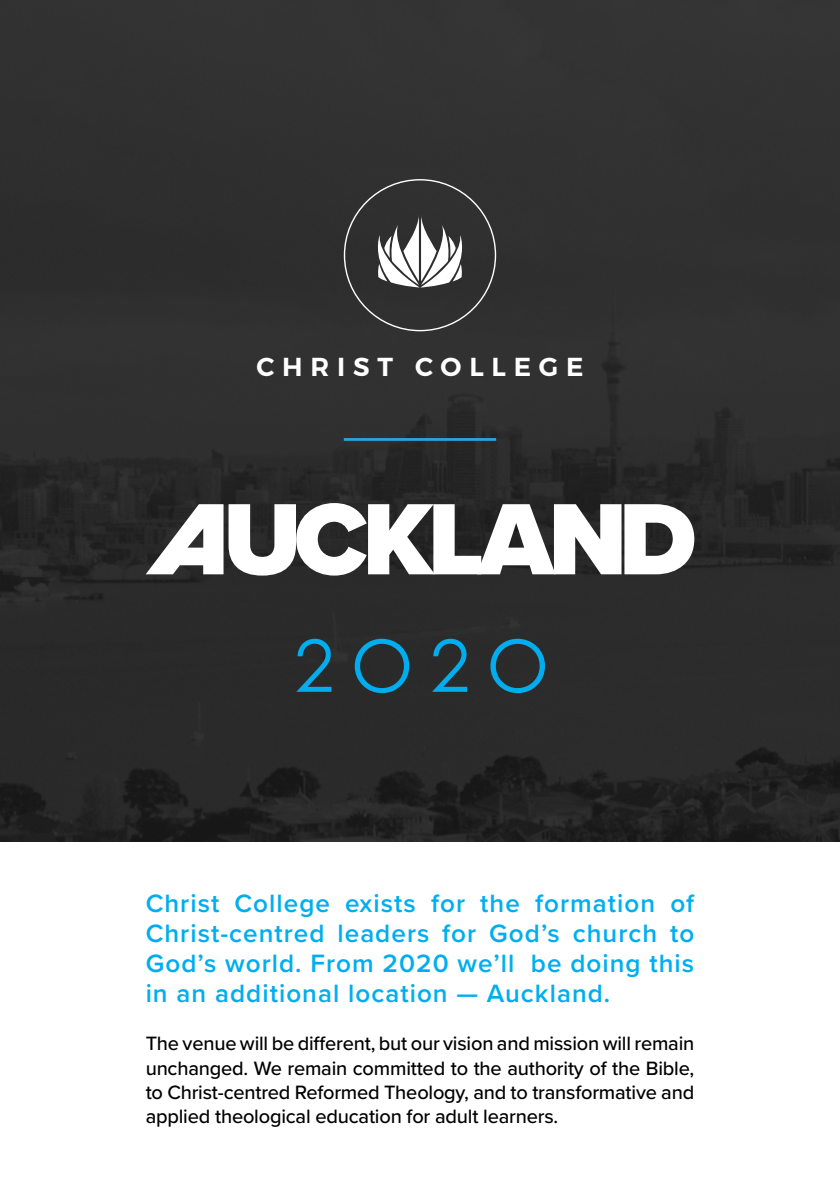
<style>
.page{position:relative;width:840px;height:1191px;background:#fff}
.page>*{position:absolute;margin:0;border:0;box-sizing:border-box;transform-origin:0 0}
.t1{font:72px "Century Gothic";color:#00aeef}
.t2{font:600 26px/30px "Proxima Nova";letter-spacing:.04em;color:#00aeef;text-align:justify}
.t3{font:600 26px "Montserrat";letter-spacing:.3em;color:#fff}
.t4{font:500 20px/24px "Proxima Nova";letter-spacing:-.01em;color:#000;text-align:justify}
</style>
<div class="page">
<img style="left:0;top:0;width:839px;height:842px">
<svg style="left:146px;top:503px;width:548px;height:72px"></svg>
<svg style="left:372px;top:214px;width:95px;height:73px"></svg>
<hr style="left:343px;top:438px;width:153px;height:3px;background:#28a5de">
<h2 class="t3" style="left:256px;top:350px;width:328px">CHRIST COLLEGE</h2>
<h1 class="t1" style="left:294px;top:615px;width:256px">2O2O</h1>
<h2 class="t2" style="left:146px;top:888px;width:550px">Christ College exists for the formation of Christ-centred leaders for God’s church to God’s world. From 2020 we’ll be doing this in an additional location — Auckland.</h2>
<p class="t4" style="left:146px;top:1031px;width:550px">The venue will be different, but our vision and mission will remain unchanged. We remain committed to the authority of the Bible, to Christ-centred Reformed Theology, and to transformative and applied theological education for adult learners.</p>
</div>
